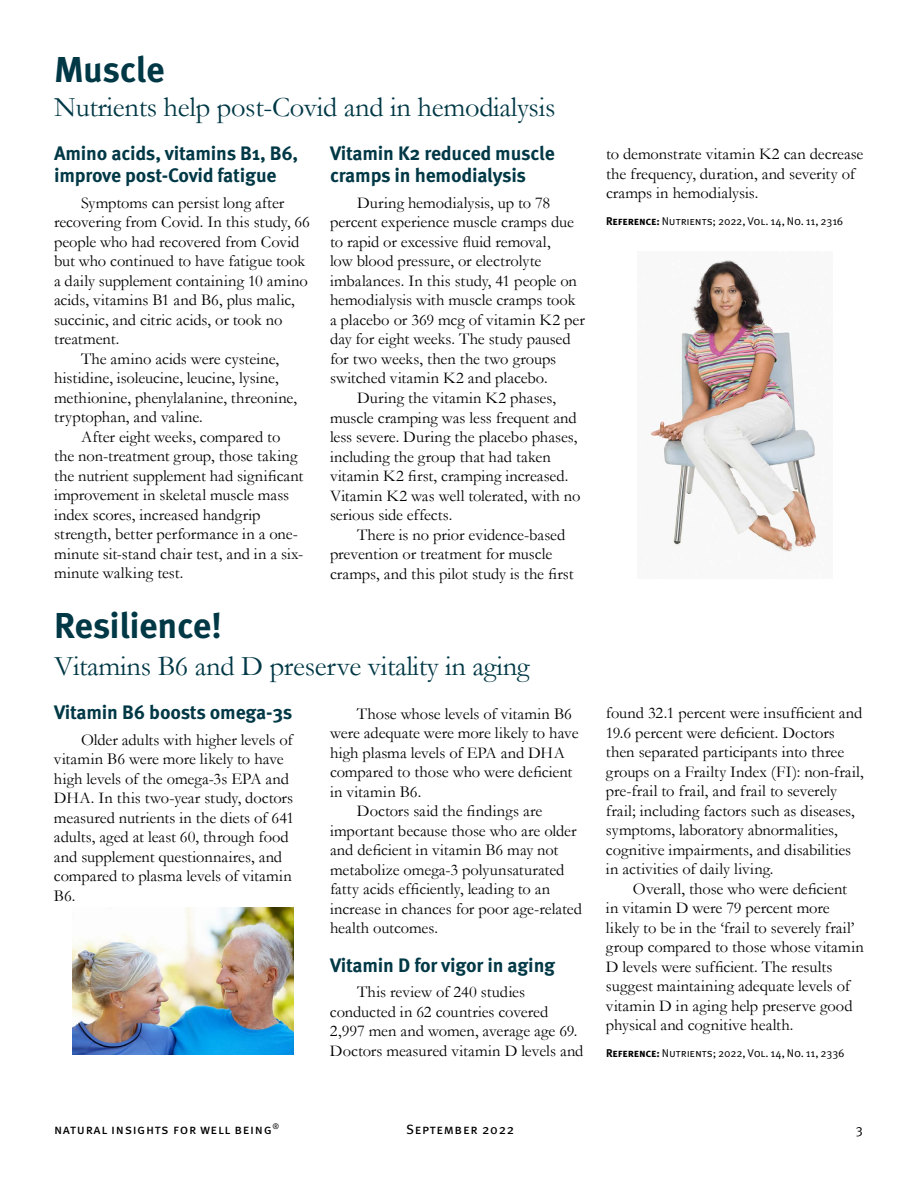
<style>
.page{position:relative;width:918px;height:1188px;background:#fff}
.page>*{position:absolute;margin:0;border:0;box-sizing:border-box;transform-origin:0 0}
.t1{font:700 36px "Meta OT";letter-spacing:-.015em;color:#003846}
.t2{font:28.5px "Garamond";letter-spacing:-.01em;color:#003846}
.t3{font:700 19.5px/22.5px "Meta OT";letter-spacing:-.01em;color:#003846}
.t4{font:16.5px/19.5px "Garamond";color:#000}
.t5{font:16.5px "Garamond";letter-spacing:.02em;color:#000}
.t6{font:13.5px "Meta OT";letter-spacing:.05em;color:#000}
.t7{font:13.5px "Meta OT";color:#000}
.t8{font:11.25px "Meta OT";letter-spacing:-.015em;color:#000}
.s1{font-weight:700}
</style>
<div class="page">
<img style="left:648px;top:260px;width:169px;height:292px">
<img style="left:72px;top:907px;width:222px;height:148px">
<h1 class="t1" style="left:54px;top:46px;width:112px">Muscle</h1>
<h2 class="t2" style="left:54px;top:88px;width:503px">Nutrients help post-Covid and in hemodialysis</h2>
<p class="t3" style="left:54px;top:142px;width:246px">Amino acids, vitamins B1, B6, improve post-Covid fatigue</p>
<p class="t4" style="left:81px;top:192px;width:205px">Symptoms can persist long after</p>
<p class="t4" style="left:54px;top:212px;width:258px">recovering from Covid. In this study, 66</p>
<p class="t4" style="left:54px;top:231px;width:247px">people who had recovered from Covid</p>
<p class="t4" style="left:54px;top:251px;width:253px">but who continued to have fatigue took</p>
<p class="t4" style="left:54px;top:270px;width:255px">a daily supplement containing 10 amino</p>
<p class="t4" style="left:54px;top:290px;width:242px">acids, vitamins B1 and B6, plus malic,</p>
<p class="t4" style="left:54px;top:309px;width:230px">succinic, and citric acids, or took no</p>
<p class="t4" style="left:54px;top:329px;width:67px">treatment.</p>
<p class="t4" style="left:81px;top:348px;width:200px">The amino acids were cysteine,</p>
<p class="t4" style="left:54px;top:368px;width:226px">histidine, isoleucine, leucine, lysine,</p>
<p class="t4" style="left:54px;top:387px;width:245px">methionine, phenylalanine, threonine,</p>
<p class="t4" style="left:54px;top:407px;width:150px">tryptophan, and valine.</p>
<p class="t4" style="left:81px;top:426px;width:201px">After eight weeks, compared to</p>
<p class="t4" style="left:54px;top:446px;width:245px">the non-treatment group, those taking</p>
<p class="t4" style="left:54px;top:465px;width:251px">the nutrient supplement had significant</p>
<p class="t4" style="left:54px;top:485px;width:237px">improvement in skeletal muscle mass</p>
<p class="t4" style="left:54px;top:504px;width:208px">index scores, increased handgrip</p>
<p class="t4" style="left:54px;top:524px;width:245px">strength, better performance in a one-</p>
<p class="t4" style="left:54px;top:543px;width:251px">minute sit-stand chair test, and in a six-</p>
<p class="t4" style="left:54px;top:563px;width:131px">minute walking test.</p>
<p class="t3" style="left:330px;top:142px;width:226px">Vitamin K2 reduced muscle cramps in hemodialysis</p>
<p class="t4" style="left:357px;top:193px;width:195px">During hemodialysis, up to 78</p>
<p class="t4" style="left:330px;top:212px;width:246px">percent experience muscle cramps due</p>
<p class="t4" style="left:330px;top:232px;width:222px">to rapid or excessive fluid removal,</p>
<p class="t4" style="left:330px;top:251px;width:213px">low blood pressure, or electrolyte</p>
<p class="t4" style="left:330px;top:271px;width:249px">imbalances. In this study, 41 people on</p>
<p class="t4" style="left:330px;top:290px;width:247px">hemodialysis with muscle cramps took</p>
<p class="t4" style="left:330px;top:310px;width:256px">a placebo or 369 mcg of vitamin K2 per</p>
<p class="t4" style="left:330px;top:329px;width:242px">day for eight weeks. The study paused</p>
<p class="t4" style="left:330px;top:349px;width:228px">for two weeks, then the two groups</p>
<p class="t4" style="left:330px;top:368px;width:219px">switched vitamin K2 and placebo.</p>
<p class="t4" style="left:357px;top:388px;width:201px">During the vitamin K2 phases,</p>
<p class="t4" style="left:330px;top:407px;width:248px">muscle cramping was less frequent and</p>
<p class="t4" style="left:330px;top:427px;width:249px">less severe. During the placebo phases,</p>
<p class="t4" style="left:330px;top:446px;width:222px">including the group that had taken</p>
<p class="t4" style="left:330px;top:466px;width:240px">vitamin K2 first, cramping increased.</p>
<p class="t4" style="left:330px;top:485px;width:252px">Vitamin K2 was well tolerated, with no</p>
<p class="t4" style="left:330px;top:505px;width:124px">serious side effects.</p>
<p class="t4" style="left:357px;top:524px;width:210px">There is no prior evidence-based</p>
<p class="t4" style="left:330px;top:544px;width:224px">prevention or treatment for muscle</p>
<p class="t4" style="left:330px;top:563px;width:245px">cramps, and this pilot study is the first</p>
<h1 class="t1" style="left:54px;top:603px;width:170px">Resilience!</h1>
<h2 class="t2" style="left:54px;top:646px;width:477px">Vitamins B6 and D preserve vitality in aging</h2>
<p class="t3" style="left:54px;top:701px;width:240px">Vitamin B6 boosts omega-3s</p>
<p class="t4" style="left:54px;top:729px;width:242px;text-indent:27px">Older adults with higher levels of vitamin B6 were more likely to have high levels of the omega-3s EPA and<br>DHA. In this two-year study, doctors measured nutrients in the diets of 641 adults, aged at least 60, through food and supplement questionnaires, and compared to plasma levels of vitamin<br>B6.</p>
<p class="t4" style="left:357px;top:703px;width:216px">Those whose levels of vitamin B6</p>
<p class="t4" style="left:330px;top:723px;width:250px">were adequate were more likely to have</p>
<p class="t4" style="left:330px;top:742px;width:236px">high plasma levels of EPA and DHA</p>
<p class="t4" style="left:330px;top:762px;width:244px">compared to those who were deficient</p>
<p class="t5" style="left:330px;top:781px;width:93px">in vitamin B6.</p>
<p class="t4" style="left:357px;top:801px;width:187px">Doctors said the findings are</p>
<p class="t4" style="left:330px;top:820px;width:248px">important because those who are older</p>
<p class="t4" style="left:330px;top:840px;width:230px">and deficient in vitamin B6 may not</p>
<p class="t4" style="left:330px;top:859px;width:236px">metabolize omega-3 polyunsaturated</p>
<p class="t4" style="left:330px;top:879px;width:222px">fatty acids efficiently, leading to an</p>
<p class="t4" style="left:330px;top:898px;width:254px">increase in chances for poor age-related</p>
<p class="t4" style="left:330px;top:918px;width:110px">health outcomes.</p>
<p class="t3" style="left:330px;top:954px;width:227px">Vitamin D for vigor in aging</p>
<p class="t4" style="left:330px;top:982px;width:255px;text-indent:27px">This review of 240 studies conducted in 62 countries covered 2,997 men and women, average age 69.<br>Doctors measured vitamin D levels and</p>
<p class="t4" style="left:606px;top:144px;width:259px">to demonstrate vitamin K2 can decrease the frequency, duration, and severity of cramps in hemodialysis.</p>
<p class="t8" style="left:606px;top:215px;width:239px"><span class="s1">Reference:</span> Nutrients; 2022, Vol. 14, No. 11, 2316</p>
<p class="t4" style="left:606px;top:703px;width:259px">found 32.1 percent were insufficient and 19.6 percent were deficient. Doctors then separated participants into three groups on a Frailty Index (FI): non-frail, pre-frail to frail, and frail to severely frail; including factors such as diseases, symptoms, laboratory abnormalities, cognitive impairments, and disabilities in activities of daily living.</p>
<p class="t4" style="left:606px;top:878px;width:259px;text-indent:27px">Overall, those who were deficient<br>in vitamin D were 79 percent more likely to be in the ‘frail to severely frail’ group compared to those whose vitamin D levels were sufficient. The results suggest maintaining adequate levels of vitamin D in aging help preserve good physical and cognitive health.</p>
<p class="t8" style="left:606px;top:1047px;width:240px"><span class="s1">Reference:</span> Nutrients; 2022, Vol. 14, No. 11, 2336</p>
<p class="t6" style="left:54px;top:1121px;width:227px">natural insights for well being<sup>®</sup></p>
<p class="t6" style="left:406px;top:1121px;width:110px">September 2022</p>
<p class="t7" style="left:856px;top:1121px;width:9px">3</p>
</div>
